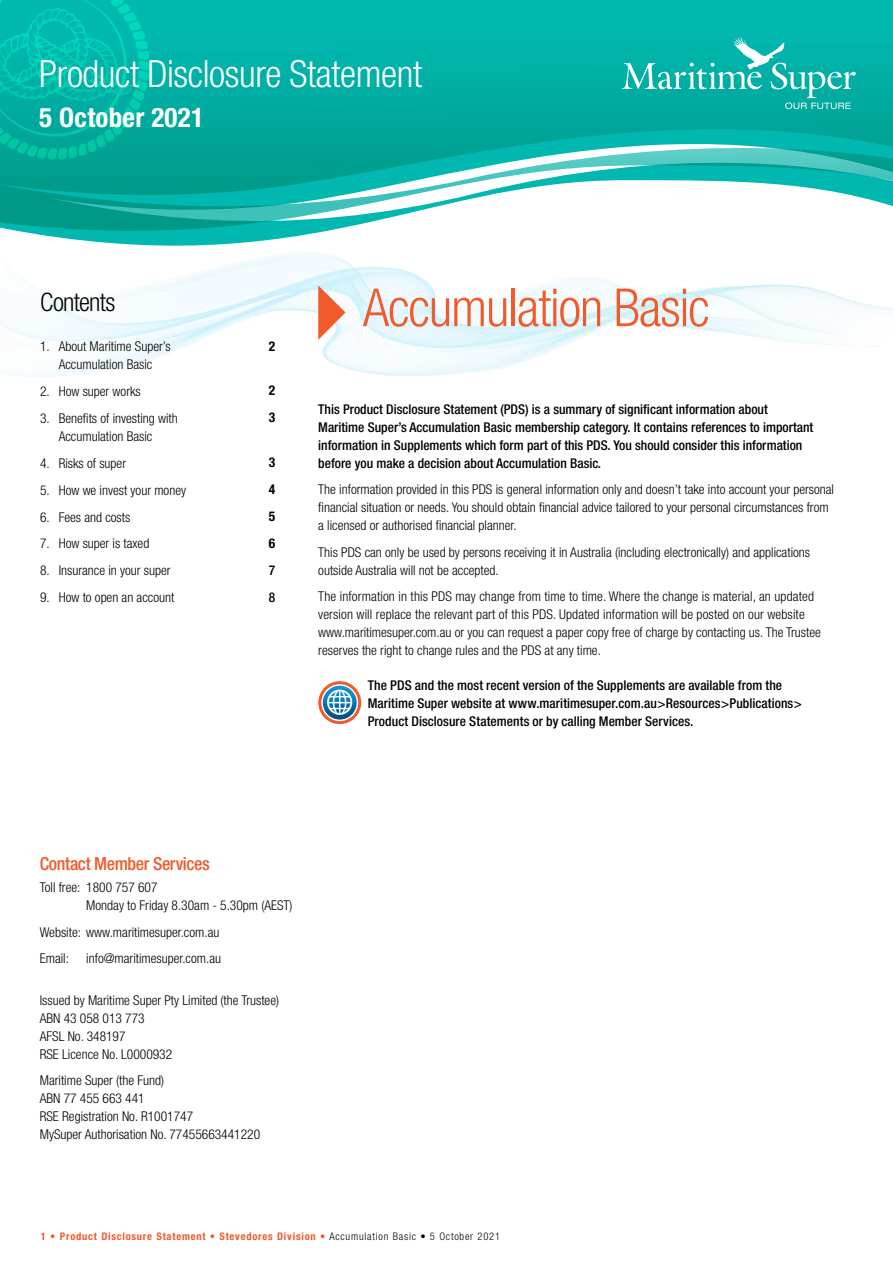
<style>
.page{position:relative;width:893px;height:1263px;background:#fff}
.page>*{position:absolute;margin:0;border:0;box-sizing:border-box;transform-origin:0 0}
.t1{font:300 condensed 52.5px "Helvetica Neue";letter-spacing:-.02em;color:#f15a2a}
.t2{font:300 condensed 37.5px "Helvetica Neue";letter-spacing:-.01em;color:#fff}
.t3{font:700 condensed 27px "Helvetica Neue";letter-spacing:.01em;color:#fff}
.t4{font:300 condensed 25.5px "Helvetica Neue";letter-spacing:-.03em;color:#000}
.t5{font:500 condensed 18px "Helvetica Neue";letter-spacing:-.02em;color:#f15a2a}
.t6{font:300 condensed 13.5px/18px "Helvetica Neue";color:#000}
.t7{font:500 condensed 13.5px/18px "Helvetica Neue";color:#000}
.t8{font:700 condensed 13.5px "Helvetica Neue";color:#000}
.t9{font:700 condensed 10.5px "Helvetica Neue";letter-spacing:.075em;color:#f15a2a}
.s1{font-weight:300}
.s2{font-weight:300;color:#000}
</style>
<div class="page">
<img style="left:0;top:253px;width:893px;height:124px">
<svg style="left:318px;top:681px;width:43px;height:43px"></svg>
<img style="left:322px;top:685px;width:35px;height:35px;border-radius:18px">
<div style="left:321px;top:684px;width:37px;height:37px;border:2px solid #fff;border-radius:50%"></div>
<svg style="left:327px;top:689px;width:26px;height:27px"></svg>
<svg style="left:318px;top:285px;width:27px;height:55px"></svg>
<svg style="left:30px;top:233px;width:285px;height:13px;fill:#00b8b0"></svg>
<svg style="left:0;top:0;width:893px;height:233px;background:#28bcb2"></svg>
<svg style="left:622px;top:37px;width:234px;height:72px;background:#1fb9b0"></svg>
<h2 class="t2" style="left:39px;top:53px;width:384px">Product Disclosure Statement</h2>
<h3 class="t3" style="left:39px;top:101px;width:166px">5 October 2021</h3>
<h3 class="t4" style="left:40px;top:288px;width:77px">Contents</h3>
<p class="t6" style="left:40px;top:337px;width:132px;text-align:center">1. About Maritime Super’s<br>Accumulation Basic</p>
<p class="t8" style="left:269px;top:338px;width:8px">2</p>
<p class="t6" style="left:40px;top:382px;width:102px">2. How super works</p>
<p class="t8" style="left:269px;top:382px;width:8px">2</p>
<p class="t6" style="left:40px;top:409px;width:139px;text-align:center">3. Benefits of investing with<br>Accumulation Basic</p>
<p class="t8" style="left:269px;top:409px;width:8px">3</p>
<p class="t6" style="left:40px;top:454px;width:88px">4. Risks of super</p>
<p class="t8" style="left:269px;top:454px;width:8px">3</p>
<p class="t6" style="left:40px;top:481px;width:148px">5. How we invest your money</p>
<p class="t8" style="left:269px;top:481px;width:8px">4</p>
<p class="t6" style="left:40px;top:508px;width:92px">6. Fees and costs</p>
<p class="t8" style="left:269px;top:508px;width:8px">5</p>
<p class="t6" style="left:40px;top:534px;width:111px">7. How super is taxed</p>
<p class="t8" style="left:269px;top:535px;width:8px">6</p>
<p class="t6" style="left:40px;top:561px;width:132px">8. Insurance in your super</p>
<p class="t7" style="left:269px;top:561px;width:8px">7</p>
<p class="t6" style="left:40px;top:588px;width:136px">9. How to open an account</p>
<p class="t7" style="left:269px;top:588px;width:8px">8</p>
<h1 class="t1" style="left:363px;top:277px;width:348px">Accumulation Basic</h1>
<p class="t7" style="left:318px;top:400px;width:496px">This Product Disclosure Statement (PDS) is a summary of significant information about Maritime Super’s Accumulation Basic membership category. It contains references to important information in Supplements which form part of this PDS. You should consider this information before you make a decision about Accumulation Basic.</p>
<p class="t6" style="left:318px;top:480px;width:517px">The information provided in this PDS is general information only and doesn’t take into account your personal financial situation or needs. You should obtain financial advice tailored to your personal circumstances from a licensed or authorised financial planner.</p>
<p class="t6" style="left:318px;top:543px;width:493px">This PDS can only be used by persons receiving it in Australia (including electronically) and applications outside Australia will not be accepted.</p>
<p class="t6" style="left:318px;top:587px;width:504px">The information in this PDS may change from time to time. Where the change is material, an updated version will replace the relevant part of this PDS. Updated information will be posted on our website www.maritimesuper.com.au or you can request a paper copy free of charge by contacting us. The Trustee reserves the right to change rules and the PDS at any time.</p>
<p class="t7" style="left:368px;top:676px;width:436px">The PDS and the most recent version of the Supplements are available from the<br>Maritime Super website at www.maritimesuper.com.au&gt;Resources&gt;Publications&gt;<br>Product Disclosure Statements or by calling Member Services.</p>
<h3 class="t5" style="left:40px;top:853px;width:171px">Contact Member Services</h3>
<p class="t6" style="left:86px;top:878px;width:208px;text-indent:-46px">Toll free: 1800 757 607<br>Monday to Friday 8.30am - 5.30pm (AEST)</p>
<p class="t6" style="left:40px;top:918px;width:181px;line-height:26.5px">Website: www.maritimesuper.com.au<br>Email:</p>
<p class="t6" style="left:86px;top:949px;width:136px">info@maritimesuper.com.au</p>
<p class="t6" style="left:40px;top:991px;width:241px">Issued by Maritime Super Pty Limited (the Trustee)<br>ABN 43 058 013 773<br>AFSL No. 348197<br>RSE Licence No. L0000932</p>
<p class="t6" style="left:40px;top:1071px;width:222px">Maritime Super (the Fund)<br>ABN 77 455 663 441<br>RSE Registration No. R1001747<br>MySuper Authorisation No. 77455663441220</p>
<p class="t9" style="left:41px;top:1229px;width:461px">1 • Product Disclosure Statement • Stevedores Division <span class="s1">•</span> <span class="s2">Accumulation Basic • 5 October 2021</span></p>
</div>
